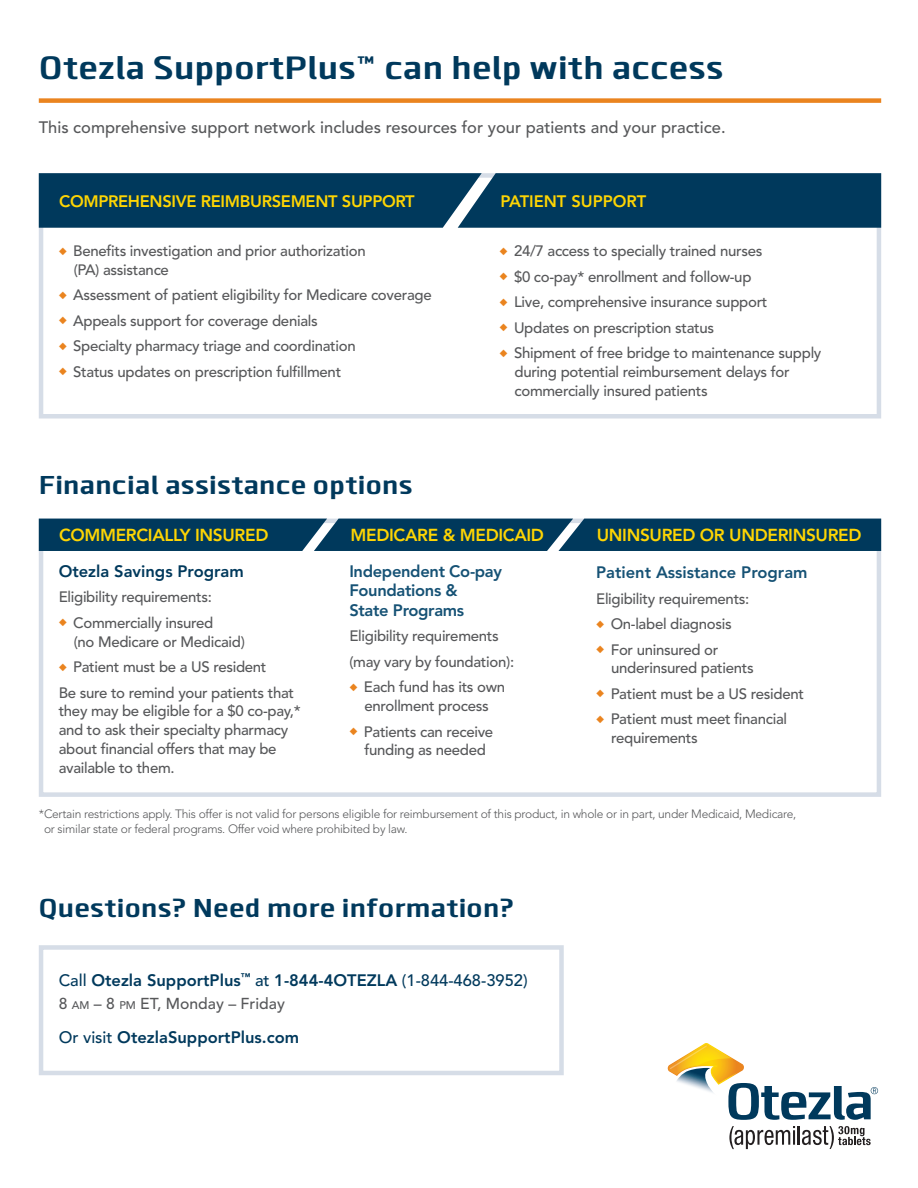
<style>
.page{position:relative;width:918px;height:1188px;background:#fff}
.page>*{position:absolute;margin:0;border:0;box-sizing:border-box;transform-origin:0 0}
.t1{font:700 33.75px "Clio XSLF";color:#00395c}
.t2{font:700 27px "Clio XSLF";color:#00395c}
.t3{font:800 17.25px "Avenir LT Std";letter-spacing:-.02em;color:#fed503}
.Main_bullet_copy{font:800 16.5px "Avenir LT Std";color:#00395c}
.Main_bullet_copy-2{font:500 16.5px "Avenir LT Std";color:#57585a}
.Main_bullet_copy-3{font:800 16.5px/19.5px "Avenir LT Std";letter-spacing:-.02em;color:#165275}
.t4{font:800 16.5px "Avenir LT Std";letter-spacing:-.02em;color:#fed503}
.Main_bullet_copy-4{font:800 16.5px "Avenir LT Std";color:#165275}
.t5{font:800 16.5px "Avenir LT Std";color:#fed503}
.Main_bullet_copy-5{font:500 15.75px "Avenir LT Std";color:#57585a}
.Main_bullet_copy-6{font:500 15px/18.8px "Avenir LT Std";letter-spacing:-.02em;color:#57585a}
.Main_bullet_copy-7{font:300 12px/15px "Avenir LT Std";letter-spacing:-.02em;color:#57585a}
.s1{color:#ea841f}
.s2{font-weight:500}
.s3{font-size:10.95px}
</style>
<div class="page">
<div style="left:39px;top:519px;width:842px;height:278px;border:4px solid #d6dde7"></div>
<div style="left:39px;top:173px;width:842px;height:245px;background:#fff;border:4px solid #d6dde7"></div>
<div style="left:39px;top:98px;width:842px;height:5px;background:#ea841f"></div>
<div style="left:39px;top:173px;width:842px;height:55px;background:#00395c"></div>
<div style="left:39px;top:519px;width:842px;height:32px;background:#00395c"></div>
<div style="left:39px;top:945px;width:525px;height:130px;border:4px solid #d6dde7"></div>
<svg style="left:668px;top:1043px;width:210px;height:77px"></svg>
<svg style="left:729px;top:1126px;width:142px;height:23px"></svg>
<p class="t1" style="left:39px;top:47px;width:687px">Otezla SupportPlus™ can help with access</p>
<p class="Main_bullet_copy-2" style="left:39px;top:118px;width:688px">This comprehensive support network includes resources for your patients and your practice.</p>
<p class="t4" style="left:59px;top:191px;width:357px">COMPREHENSIVE REIMBURSEMENT SUPPORT</p>
<p class="t5" style="left:500px;top:191px;width:147px">PATIENT SUPPORT</p>
<p class="Main_bullet_copy-6" style="left:74px;top:242px;width:294px;text-indent:-15px"><span class="s1">◆</span> Benefits investigation and prior authorization (PA) assistance</p>
<p class="Main_bullet_copy-6" style="left:59px;top:286px;width:375px"><span class="s1">◆</span> Assessment of patient eligibility for Medicare coverage</p>
<p class="Main_bullet_copy-6" style="left:59px;top:312px;width:261px"><span class="s1">◆</span> Appeals support for coverage denials</p>
<p class="Main_bullet_copy-6" style="left:59px;top:337px;width:299px"><span class="s1">◆</span> Specialty pharmacy triage and coordination</p>
<p class="Main_bullet_copy-6" style="left:59px;top:363px;width:284px"><span class="s1">◆</span> Status updates on prescription fulfillment</p>
<p class="t2" style="left:39px;top:469px;width:376px">Financial assistance options</p>
<p class="Main_bullet_copy-6" style="left:500px;top:242px;width:264px"><span class="s1">◆</span> 24/7 access to specially trained nurses</p>
<p class="Main_bullet_copy-6" style="left:500px;top:267px;width:254px"><span class="s1">◆</span> $0 co-pay* enrollment and follow-up</p>
<p class="Main_bullet_copy-6" style="left:500px;top:293px;width:269px"><span class="s1">◆</span> Live, comprehensive insurance support</p>
<p class="Main_bullet_copy-6" style="left:500px;top:318px;width:216px"><span class="s1">◆</span> Updates on prescription status</p>
<p class="Main_bullet_copy-6" style="left:514px;top:344px;width:308px;text-indent:-15px"><span class="s1">◆</span> Shipment of free bridge to maintenance supply during potential reimbursement delays for commercially insured patients</p>
<p class="t3" style="left:59px;top:525px;width:211px">COMMERCIALLY INSURED</p>
<p class="Main_bullet_copy" style="left:59px;top:561px;width:187px">Otezla Savings Program</p>
<p class="Main_bullet_copy-6" style="left:59px;top:588px;width:155px">Eligibility requirements:</p>
<p class="Main_bullet_copy-6" style="left:74px;top:614px;width:173px;text-indent:-15px"><span class="s1">◆</span> Commercially insured<br>(no Medicare or Medicaid)</p>
<p class="Main_bullet_copy-6" style="left:59px;top:658px;width:209px"><span class="s1">◆</span> Patient must be a US resident</p>
<p class="Main_bullet_copy-6" style="left:59px;top:684px;width:244px">Be sure to remind your patients that they may be eligible for a $0 co-pay,* and to ask their specialty pharmacy about financial offers that may be available to them.</p>
<p class="t3" style="left:351px;top:525px;width:195px">MEDICARE &amp; MEDICAID</p>
<p class="t3" style="left:597px;top:525px;width:266px">UNINSURED OR UNDERINSURED</p>
<p class="Main_bullet_copy-3" style="left:349px;top:562px;width:154px">Independent Co-pay<br>Foundations &amp;<br>State Programs</p>
<p class="Main_bullet_copy-6" style="left:349px;top:627px;width:151px">Eligibility requirements</p>
<p class="Main_bullet_copy-6" style="left:349px;top:653px;width:166px">(may vary by foundation):</p>
<p class="Main_bullet_copy-6" style="left:349px;top:678px;width:157px;text-align:center"><span class="s1">◆</span> Each fund has its own enrollment process</p>
<p class="Main_bullet_copy-6" style="left:349px;top:723px;width:145px;text-align:center"><span class="s1">◆</span> Patients can receive funding as needed</p>
<p class="Main_bullet_copy-4" style="left:596px;top:563px;width:213px">Patient Assistance Program</p>
<p class="Main_bullet_copy-6" style="left:596px;top:589px;width:155px">Eligibility requirements:</p>
<p class="Main_bullet_copy-6" style="left:596px;top:615px;width:137px"><span class="s1">◆</span> On-label diagnosis</p>
<p class="Main_bullet_copy-6" style="left:611px;top:640px;width:144px;text-indent:-15px"><span class="s1">◆</span> For uninsured or underinsured patients</p>
<p class="Main_bullet_copy-6" style="left:596px;top:685px;width:209px"><span class="s1">◆</span> Patient must be a US resident</p>
<p class="Main_bullet_copy-6" style="left:611px;top:710px;width:177px;text-indent:-15px"><span class="s1">◆</span> Patient must meet financial requirements</p>
<p class="Main_bullet_copy-7" style="left:44px;top:806px;width:754px;text-indent:-5px">*Certain restrictions apply. This offer is not valid for persons eligible for reimbursement of this product, in whole or in part, under Medicaid, Medicare, or similar state or federal programs. Offer void where prohibited by law.</p>
<p class="t2" style="left:39px;top:892px;width:477px">Questions? Need more information?</p>
<p class="Main_bullet_copy" style="left:59px;top:970px;width:470px"><span class="s2">Call</span> Otezla SupportPlus<sup>™</sup> <span class="s2">at</span> 1-844-4OTEZLA <span class="s2">(1-844-468-3952)</span></p>
<p class="Main_bullet_copy-5" style="left:59px;top:995px;width:228px">8 <span class="s3">AM</span> – 8 <span class="s3">PM</span> ET, Monday – Friday</p>
<p class="Main_bullet_copy" style="left:59px;top:1028px;width:242px"><span class="s2">Or visit</span> OtezlaSupportPlus.com</p>
</div>
